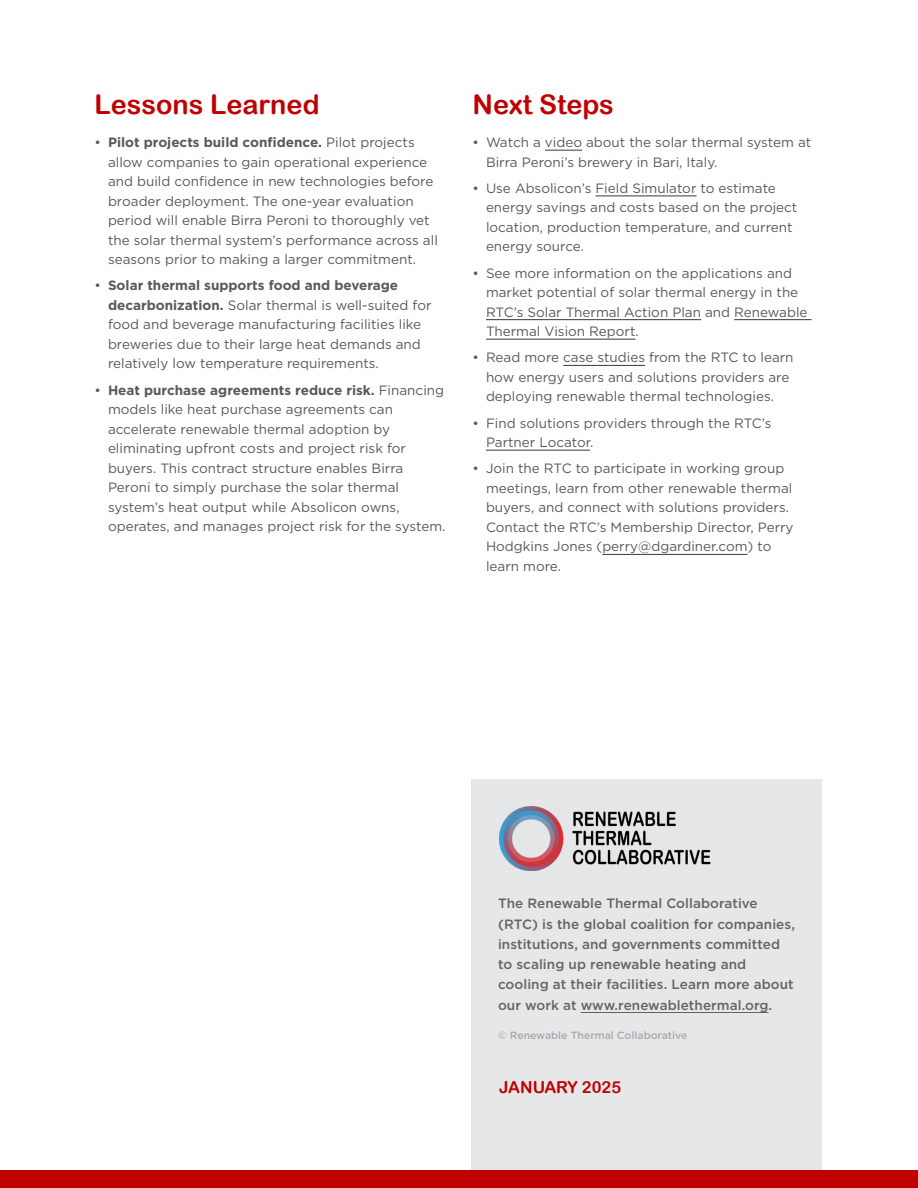
<style>
.page{position:relative;width:918px;height:1188px;background:#fff}
.page>*{position:absolute;margin:0;border:0;box-sizing:border-box;transform-origin:0 0}
.t1{font:27px "Arial Rounded MT Bold";color:#c00000}
.t2{font:16.5px "Arial Rounded MT Bold";color:#c00000}
.t3{font:13.5px/19.5px "Gotham";color:#58595b}
.t4{font:500 13.5px/20.2px "Gotham";letter-spacing:.005em;color:#636466}
.t5{font:500 10.5px "Gotham";color:#a7a9ac}
.s1{font-weight:700}
</style>
<div class="page">
<hr style="left:545px;top:150px;width:37px;height:1px;background:#393939">
<hr style="left:595px;top:196px;width:102px;height:1px;background:#393939">
<hr style="left:486px;top:319px;width:215px;height:1px;background:#393939">
<hr style="left:734px;top:319px;width:78px;height:1px;background:#393939">
<hr style="left:486px;top:339px;width:150px;height:1px;background:#393939">
<hr style="left:563px;top:365px;width:82px;height:1px;background:#393939">
<hr style="left:486px;top:450px;width:104px;height:1px;background:#393939">
<hr style="left:602px;top:554px;width:146px;height:1px;background:#393939">
<div style="left:471px;top:779px;width:351px;height:409px;background:#e6e7e8"></div>
<hr style="left:581px;top:1012px;width:188px;height:1px;background:#636466">
<img style="left:500px;top:806px;width:211px;height:64px">
<div style="left:0;top:1171px;width:918px;height:17px;background:#c00000"></div>
<h1 class="t1" style="left:94px;top:89px;width:227px">Lessons Learned</h1>
<p class="t3" style="left:108px;top:132px;width:331px;text-indent:-14px">• <span class="s1">Pilot projects build confidence.</span> Pilot projects allow companies to gain operational experience and build confidence in new technologies before broader deployment. The one-year evaluation period will enable Birra Peroni to thoroughly vet the solar thermal system’s performance across all seasons prior to making a larger commitment.</p>
<p class="t3" style="left:108px;top:276px;width:325px;text-indent:-14px">• <span class="s1">Solar thermal supports food and beverage decarbonization.</span> Solar thermal is well-suited for food and beverage manufacturing facilities like breweries due to their large heat demands and relatively low temperature requirements.</p>
<p class="t3" style="left:108px;top:380px;width:339px;text-indent:-14px">• <span class="s1">Heat purchase agreements reduce risk.</span> Financing models like heat purchase agreements can accelerate renewable thermal adoption by eliminating upfront costs and project risk for buyers. This contract structure enables Birra Peroni to simply purchase the solar thermal system’s heat output while Absolicon owns, operates, and manages project risk for the system.</p>
<h1 class="t1" style="left:472px;top:89px;width:143px">Next Steps</h1>
<p class="t3" style="left:486px;top:132px;width:327px;text-indent:-14px">• Watch a video about the solar thermal system at<br>Birra Peroni’s brewery in Bari, Italy.</p>
<p class="t3" style="left:486px;top:178px;width:313px;text-indent:-14px">• Use Absolicon’s Field Simulator to estimate energy savings and costs based on the project location, production temperature, and current energy source.</p>
<p class="t3" style="left:486px;top:263px;width:323px;text-indent:-14px">• See more information on the applications and market potential of solar thermal energy in the RTC’s Solar Thermal Action Plan and Renewable Thermal Vision Report.</p>
<p class="t3" style="left:486px;top:348px;width:309px;text-indent:-14px">• Read more case studies from the RTC to learn how energy users and solutions providers are deploying renewable thermal technologies.</p>
<p class="t3" style="left:486px;top:413px;width:287px;text-indent:-14px">• Find solutions providers through the RTC’s<br>Partner Locator.</p>
<p class="t3" style="left:486px;top:459px;width:309px;text-indent:-14px">• Join the RTC to participate in working group meetings, learn from other renewable thermal buyers, and connect with solutions providers.<br>Contact the RTC’s Membership Director, Perry Hodgkins Jones (perry@dgardiner.com) to learn more.</p>
<p class="t4" style="left:498px;top:893px;width:298px">The Renewable Thermal Collaborative (RTC) is the global coalition for companies, institutions, and governments committed to scaling up renewable heating and cooling at their facilities. Learn more about our work at www.renewablethermal.org.</p>
<p class="t5" style="left:498px;top:1028px;width:191px">© Renewable Thermal Collaborative</p>
<p class="t2" style="left:499px;top:1077px;width:123px">JANUARY 2025</p>
</div>
